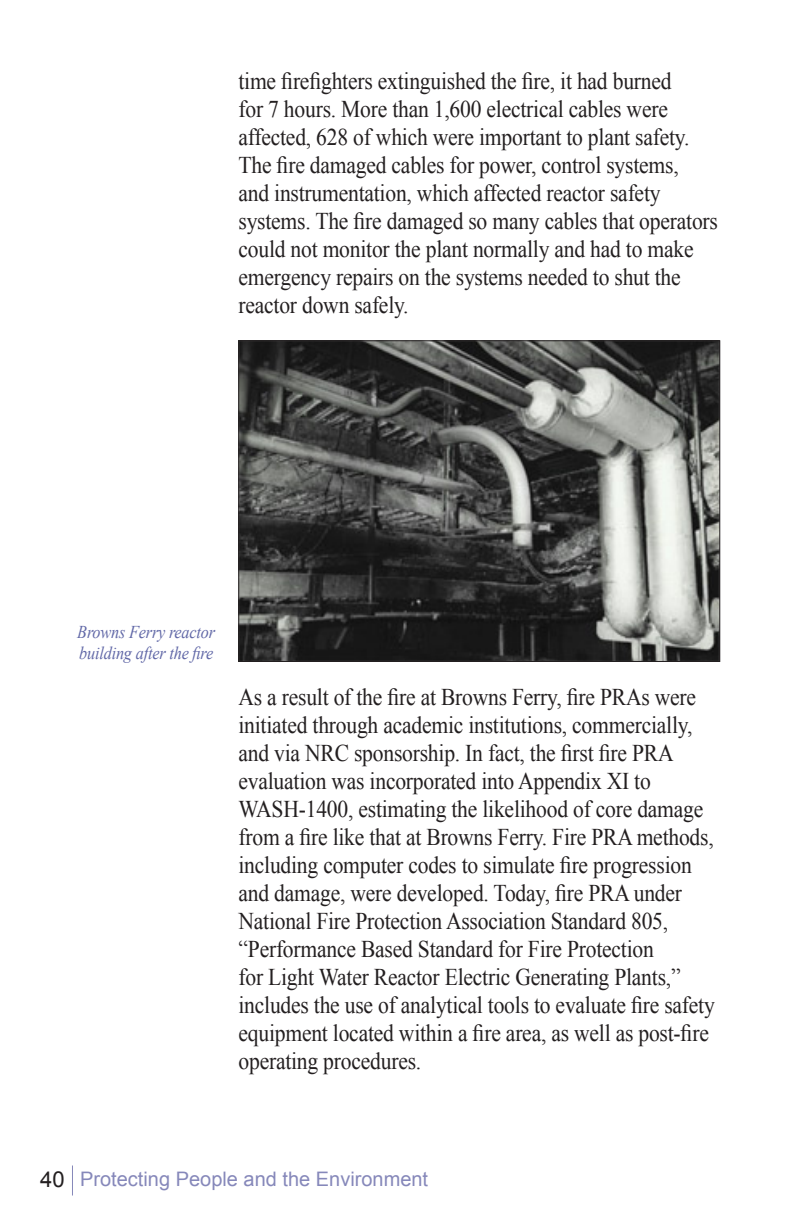
<style>
.page{position:relative;width:792px;height:1224px;background:#fff}
.page>*{position:absolute;margin:0;border:0;box-sizing:border-box;transform-origin:0 0}
.Body_Text{font:24px/28px "Times New Roman";letter-spacing:-.01em;color:#231f20;scale:.9 1}
.t1{font:20px "Arial";color:#8688ba}
.t2{font:italic 18px/21px "Times New Roman";letter-spacing:-.01em;color:#6168a7;scale:.9 1}
.s1{font-size:22px;color:#231f20}
</style>
<div class="page">
<hr style="left:72px;top:1166px;width:1px;height:30px;background:#8688ba">
<img style="left:240px;top:343px;width:478px;height:317px">
<div style="left:238px;top:341px;width:482px;height:321px;border:1px solid #231f20"></div>
<p class="Body_Text" style="left:238px;top:66px;width:534px">time firefighters extinguished the fire, it had burned<br>for 7 hours. More than 1,600 electrical cables were affected, 628 of which were important to plant safety.<br>The fire damaged cables for power, control systems,<br>and instrumentation, which affected reactor safety systems. The fire damaged so many cables that operators could not monitor the plant normally and had to make emergency repairs on the systems needed to shut the reactor down safely.</p>
<p class="t2" style="left:77px;top:621px;width:155px">Browns Ferry reactor building after the fire</p>
<p class="Body_Text" style="left:238px;top:683px;width:531px">As a result of the fire at Browns Ferry, fire PRAs were initiated through academic institutions, commercially, and via NRC sponsorship. In fact, the first fire PRA evaluation was incorporated into Appendix XI to WASH-1400, estimating the likelihood of core damage from a fire like that at Browns Ferry. Fire PRA methods, including computer codes to simulate fire progression and damage, were developed. Today, fire PRA under National Fire Protection Association Standard 805, “Performance Based Standard for Fire Protection<br>for Light Water Reactor Electric Generating Plants,” includes the use of analytical tools to evaluate fire safety equipment located within a fire area, as well as post-fire operating procedures.</p>
<p class="t1" style="left:40px;top:1166px;width:389px"><span class="s1">40</span> Protecting People and the Environment</p>
</div>
